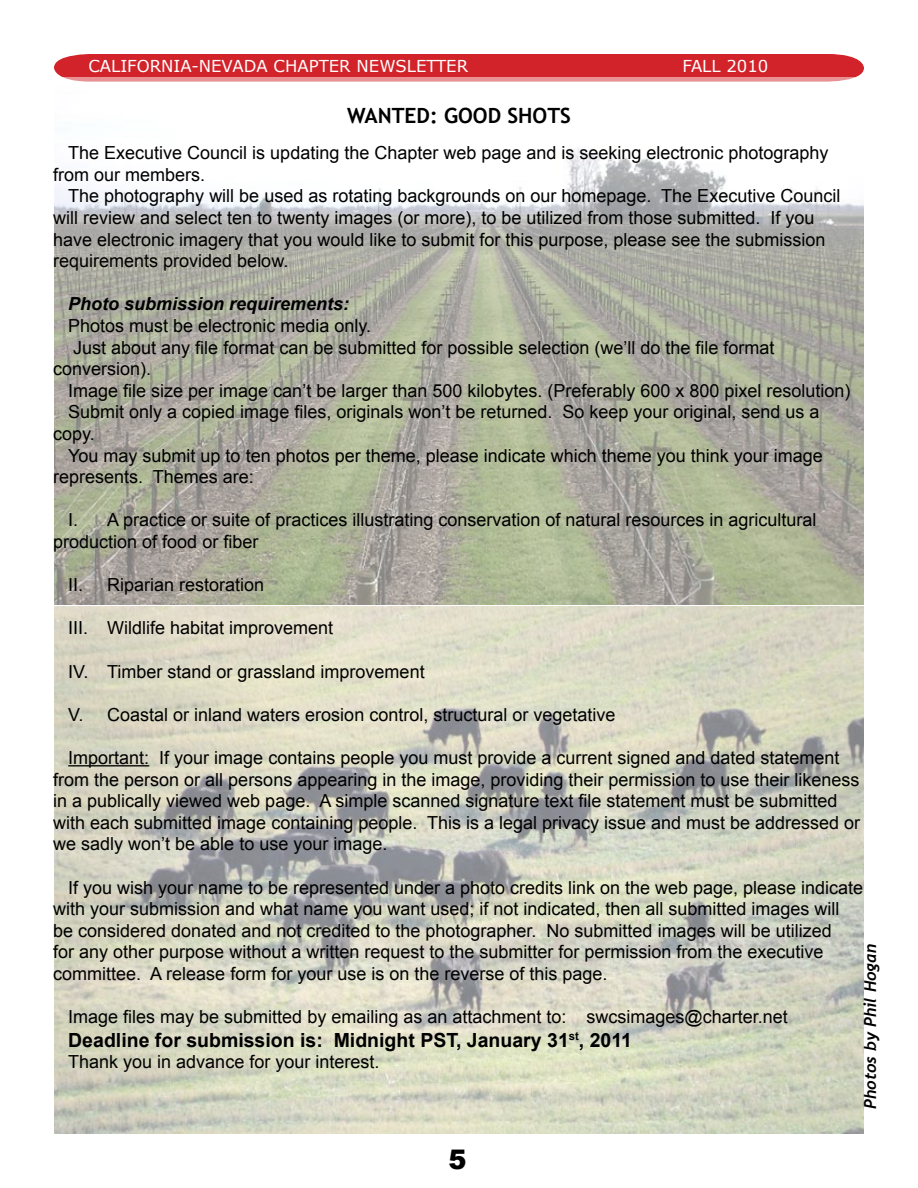
<style>
.page{position:relative;width:918px;height:1188px;background:#fff}
.page>*{position:absolute;margin:0;border:0;box-sizing:border-box;transform-origin:0 0}
.t1{font:700 21px "Trebuchet MS";color:#000}
.t2{font:700 19.5px "Arial";color:#000}
.t3{font:18px/21.6px "Arial";color:#000}
.t4{font:italic 700 18px "Arial";color:#000}
.t5{font:16.5px "Verdana";color:#fff}
.t6{font:italic 700 16.5px "Trebuchet";color:#000}
</style>
<div class="page">
<svg style="left:54px;top:54px;width:810px;height:24px;background:#d73e44"></svg>
<div style="left:88px;top:59px;width:739px;height:18px;background:#d2232a"></div>
<div style="left:87px;top:58px;width:741px;height:19px;border:2px solid #d2232a"></div>
<img style="left:54px;top:606px;width:810px;height:528px">
<img style="left:54px;top:78px;width:810px;height:526px">
<hr style="left:68px;top:765px;width:81px;height:1px;background:#000">
<p class="t5" style="left:88px;top:56px;width:381px">CALIFORNIA-NEVADA CHAPTER NEWSLETTER</p>
<p class="t5" style="left:682px;top:56px;width:88px">FALL 2010</p>
<p class="t1" style="left:347px;top:103px;width:225px">WANTED: GOOD SHOTS</p>
<p class="t3" style="left:53px;top:142px;width:777px;text-indent:15px">The Executive Council is updating the Chapter web page and is seeking electronic photography from our members.</p>
<p class="t3" style="left:53px;top:185px;width:789px;text-indent:15px">The photography will be used as rotating backgrounds on our homepage. The Executive Council will review and select ten to twenty images (or more), to be utilized from those submitted. If you have electronic imagery that you would like to submit for this purpose, please see the submission requirements provided below.</p>
<p class="t4" style="left:68px;top:292px;width:283px">Photo submission requirements:</p>
<p class="t3" style="left:68px;top:315px;width:304px">Photos must be electronic media only.</p>
<p class="t3" style="left:73px;top:337px;width:703px">Just about any file format can be submitted for possible selection (we’ll do the file format</p>
<p class="t3" style="left:53px;top:358px;width:100px">conversion).</p>
<p class="t3" style="left:68px;top:380px;width:784px">Image file size per image can’t be larger than 500 kilobytes. (Preferably 600 x 800 pixel resolution)</p>
<p class="t3" style="left:68px;top:401px;width:753px">Submit only a copied image files, originals won’t be returned. So keep your original, send us a</p>
<p class="t3" style="left:53px;top:423px;width:43px">copy.</p>
<p class="t3" style="left:68px;top:445px;width:756px">You may submit up to ten photos per theme, please indicate which theme you think your image</p>
<p class="t3" style="left:53px;top:466px;width:202px">represents. Themes are:</p>
<p class="t3" style="left:53px;top:509px;width:765px;text-indent:15px">I. A practice or suite of practices illustrating conservation of natural resources in agricultural production of food or fiber</p>
<p class="t3" style="left:68px;top:574px;width:198px">II. Riparian restoration</p>
<p class="t3" style="left:68px;top:617px;width:267px">III. Wildlife habitat improvement</p>
<p class="t3" style="left:68px;top:661px;width:358px">IV. Timber stand or grassland improvement</p>
<p class="t3" style="left:68px;top:704px;width:549px">V. Coastal or inland waters erosion control, structural or vegetative</p>
<p class="t3" style="left:53px;top:747px;width:809px;text-indent:15px">Important: If your image contains people you must provide a current signed and dated statement from the person or all persons appearing in the image, providing their permission to use their likeness in a publically viewed web page. A simple scanned signature text file statement must be submitted with each submitted image containing people. This is a legal privacy issue and must be addressed or we sadly won’t be able to use your image.</p>
<p class="t3" style="left:53px;top:877px;width:812px;text-indent:15px">If you wish your name to be represented under a photo credits link on the web page, please indicate with your submission and what name you want used; if not indicated, then all submitted images will be considered donated and not credited to the photographer. No submitted images will be utilized<br>for any other purpose without a written request to the submitter for permission from the executive committee. A release form for your use is on the reverse of this page.</p>
<p class="t3" style="left:68px;top:1006px;width:721px">Image files may be submitted by emailing as an attachment to: swcsimages@charter.net</p>
<p class="t2" style="left:68px;top:1027px;width:565px">Deadline for submission is: Midnight PST, January 31<sup>st</sup>, 2011</p>
<p class="t3" style="left:68px;top:1051px;width:313px">Thank you in advance for your interest.</p>
<p class="t6" style="left:860px;top:1108px;width:166px;rotate:-90deg">Photos by Phil Hogan</p>
</div>
